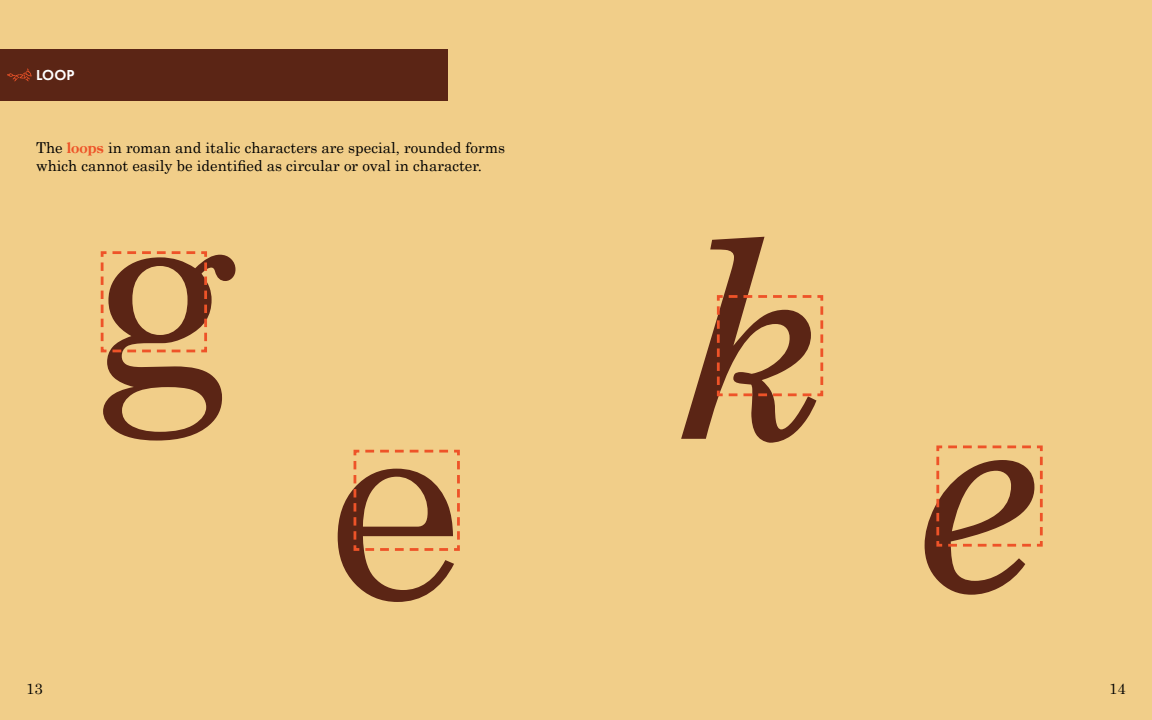
<style>
.page{position:relative;width:1152px;height:720px;background:#f1ce89}
.page>*{position:absolute;margin:0;border:0;box-sizing:border-box;transform-origin:0 0}
.t1{font:275px "Century";color:#5b2515}
.t2{font:275px "Century Italic SWFTE";color:#5b2515}
.t3{font:15px/18px "Century";color:#000}
.t4{font:600 15px "Futura PT";color:#fff}
.s1{font-weight:700;font-size:14.5px;color:#ee5328}
</style>
<div class="page">
<div style="left:0;top:49px;width:448px;height:52px;background:#5b2515"></div>
<svg style="left:7px;top:68px;width:25px;height:14px"></svg>
<svg style="left:100px;top:251px;width:107px;height:102px"></svg>
<svg style="left:936px;top:445px;width:107px;height:102px"></svg>
<svg style="left:716px;top:295px;width:108px;height:102px"></svg>
<svg style="left:353px;top:449px;width:107px;height:102px"></svg>
<p class="t4" style="left:36px;top:65px;width:40px">LOOP</p>
<p class="t3" style="left:36px;top:137px;width:470px">The <span class="s1">loops</span> in roman and italic characters are special, rounded forms which cannot easily be identified as circular or oval in character.</p>
<p class="t1" style="left:90px;top:57px;width:149px">g</p>
<p class="t2" style="left:682px;top:172px;width:152px">k</p>
<p class="t1" style="left:326px;top:268px;width:139px">e</p>
<p class="t2" style="left:925px;top:322px;width:122px">e</p>
<p class="t3" style="left:26px;top:678px;width:18px">13</p>
<p class="t3" style="left:1109px;top:678px;width:18px">14</p>
</div>
